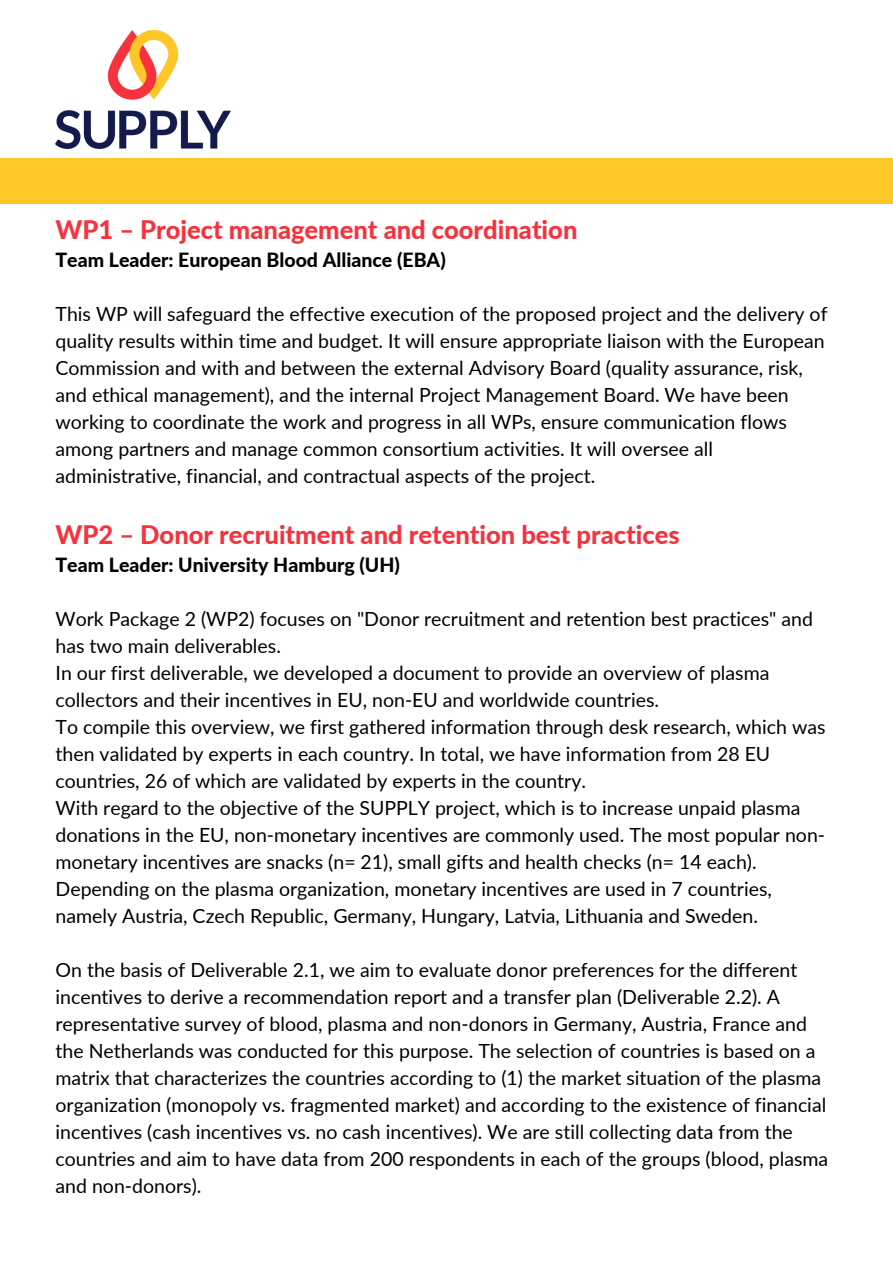
<style>
.page{position:relative;width:893px;height:1264px;background:#fff}
.page>*{position:absolute;margin:0;border:0;box-sizing:border-box;transform-origin:0 0}
.t1{font:800 25.5px "Lato";color:#f6323e}
.t2{font:19.5px/27px "Lato";color:#000}
.t3{font:800 19.5px "Lato";color:#000}
</style>
<div class="page">
<img style="left:56px;top:30px;width:175px;height:118px">
<div style="left:0;top:158px;width:892px;height:46px;background:#ffc627"></div>
<p class="t1" style="left:56px;top:214px;width:523px">WP1 – Project management and coordination</p>
<p class="t3" style="left:56px;top:248px;width:391px">Team Leader: European Blood Alliance (EBA)</p>
<p class="t2" style="left:56px;top:300px;width:773px">This WP will safeguard the effective execution of the proposed project and the delivery of quality results within time and budget. It will ensure appropriate liaison with the European Commission and with and between the external Advisory Board (quality assurance, risk, and ethical management), and the internal Project Management Board. We have been working to coordinate the work and progress in all WPs, ensure communication flows among partners and manage common consortium activities. It will oversee all administrative, financial, and contractual aspects of the project.</p>
<p class="t1" style="left:56px;top:519px;width:625px">WP2 – Donor recruitment and retention best practices</p>
<p class="t3" style="left:56px;top:553px;width:346px">Team Leader: University Hamburg (UH)</p>
<p class="t2" style="left:56px;top:605px;width:758px">Work Package 2 (WP2) focuses on "Donor recruitment and retention best practices" and has two main deliverables.</p>
<p class="t2" style="left:56px;top:659px;width:715px">In our first deliverable, we developed a document to provide an overview of plasma collectors and their incentives in EU, non-EU and worldwide countries.</p>
<p class="t2" style="left:56px;top:713px;width:771px">To compile this overview, we first gathered information through desk research, which was then validated by experts in each country. In total, we have information from 28 EU countries, 26 of which are validated by experts in the country.</p>
<p class="t2" style="left:56px;top:794px;width:771px">With regard to the objective of the SUPPLY project, which is to increase unpaid plasma donations in the EU, non-monetary incentives are commonly used. The most popular non&shy;monetary incentives are snacks (n= 21), small gifts and health checks (n= 14 each).<br>Depending on the plasma organization, monetary incentives are used in 7 countries, namely Austria, Czech Republic, Germany, Hungary, Latvia, Lithuania and Sweden.</p>
<p class="t2" style="left:56px;top:956px;width:774px">On the basis of Deliverable 2.1, we aim to evaluate donor preferences for the different incentives to derive a recommendation report and a transfer plan (Deliverable 2.2). A representative survey of blood, plasma and non-donors in Germany, Austria, France and the Netherlands was conducted for this purpose. The selection of countries is based on a matrix that characterizes the countries according to (1) the market situation of the plasma organization (monopoly vs. fragmented market) and according to the existence of financial incentives (cash incentives vs. no cash incentives). We are still collecting data from the countries and aim to have data from 200 respondents in each of the groups (blood, plasma and non-donors).</p>
</div>
